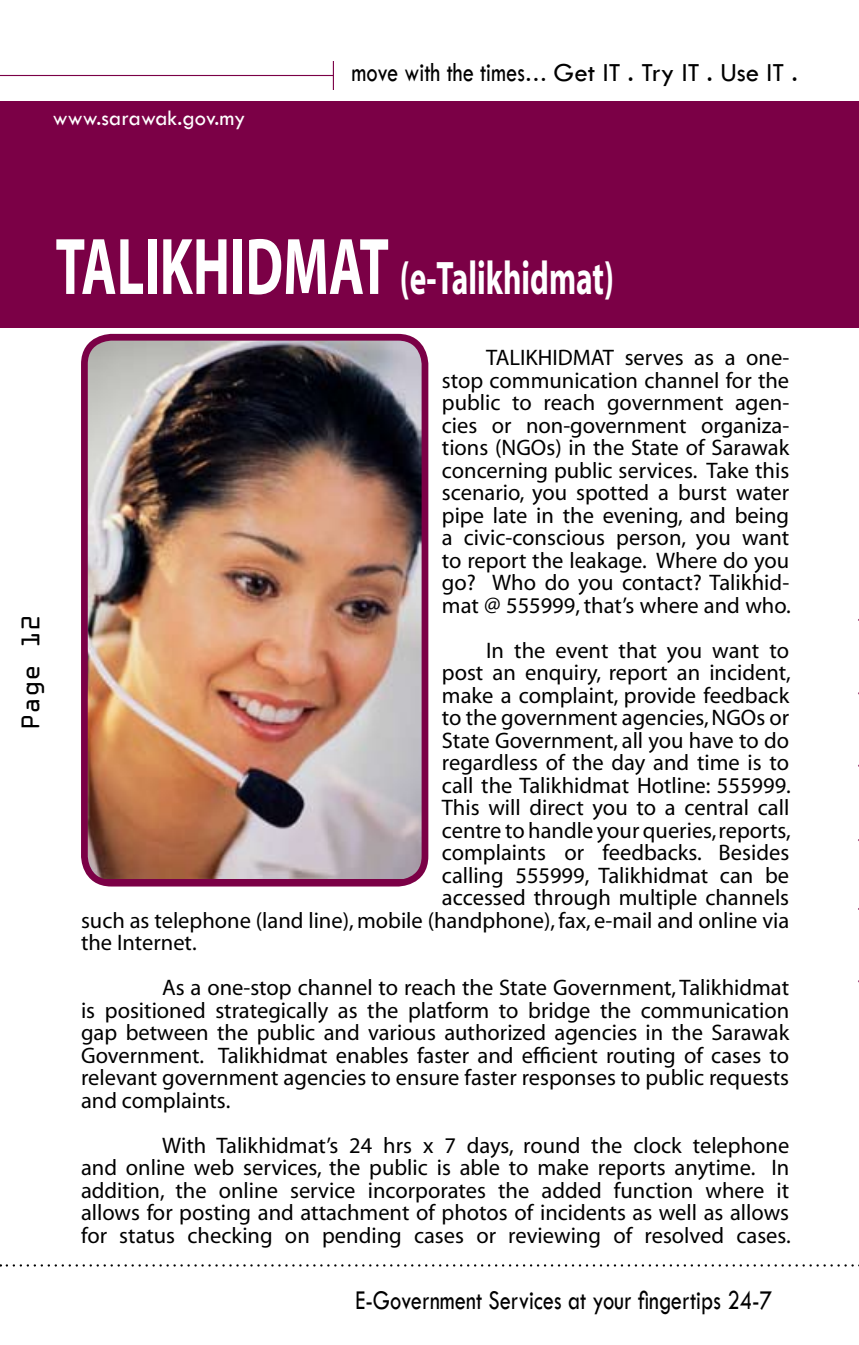
<style>
.page{position:relative;width:859px;height:1345px;background:#fff}
.page>*{position:absolute;margin:0;border:0;box-sizing:border-box;transform-origin:0 0}
.t1{font:700 47.25px "Myriad";color:#fff;scale:.67 1}
.t2{font:28.12px "Tw Cen";color:#000;scale:.8 1}
.t3{font:27px "Tw Cen";color:#000}
.t4{font:27px "OCRA Extended";color:#000}
.t5{font:22.5px/22.5px "Myriad";color:#000;text-align:justify}
.t6{font:22.5px "Tw Cen";color:#fff}
.s1{font-size:28.12px}
.s2{font-size:22.5px}
.s3{font-size:81px}
</style>
<div class="page">
<hr style="left:0;top:75px;width:333px;height:1px;background:#7b0046">
<svg style="left:333px;top:61px;width:1px;height:29px"></svg>
<svg style="left:7px;top:1264px;width:852px;height:2px"></svg>
<div style="left:0;top:101px;width:859px;height:227px;background:#7b0046"></div>
<img style="left:89px;top:337px;width:331px;height:541px">
<div style="left:81px;top:334px;width:347px;height:552px;border:7px solid #7b0046;border-radius:27px"></div>
<p class="t6" style="left:53px;top:104px;width:194px">www.sarawak.gov.my</p>
<p class="t3" style="left:351px;top:56px;width:448px"><span class="s1">move with the times</span><span class="s2">…</span> Get IT . Try IT . Use IT .</p>
<h1 class="t1" style="left:56px;top:254px;width:835px"><span class="s3">TALIKHIDMAT</span> (e-Talikhidmat)</h1>
<p class="t4" style="left:16px;top:730px;width:116px;rotate:-90deg">Page 12</p>
<p class="t5" style="left:442px;top:347px;width:350px;text-indent:44px">TALIKHIDMAT serves as a one&shy;stop communication channel for the public to reach government agen&shy;cies or non-government organiza&shy;tions (NGOs) in the State of Sarawak concerning public services. Take this scenario, you spotted a burst water pipe late in the evening, and being a civic-conscious person, you want to report the leakage. Where do you go? Who do you contact? Talikhid&shy;mat @ 555999, that’s where and who.</p>
<p class="t5" style="left:486px;top:640px;width:304px">In the event that you want to</p>
<p class="t5" style="left:442px;top:662px;width:350px">post an enquiry, report an incident,</p>
<p class="t5" style="left:442px;top:685px;width:349px">make a complaint, provide feedback</p>
<p class="t5" style="left:442px;top:707px;width:349px">to the government agencies, NGOs or</p>
<p class="t5" style="left:442px;top:730px;width:349px">State Government, all you have to do</p>
<p class="t5" style="left:442px;top:752px;width:349px">regardless of the day and time is to</p>
<p class="t5" style="left:442px;top:775px;width:350px">call the Talikhidmat Hotline: 555999.</p>
<p class="t5" style="left:442px;top:797px;width:349px">This will direct you to a central call</p>
<p class="t5" style="left:442px;top:820px;width:350px">centre to handle your queries, reports,</p>
<p class="t5" style="left:442px;top:842px;width:349px">complaints or feedbacks. Besides</p>
<p class="t5" style="left:442px;top:865px;width:349px">calling 555999, Talikhidmat can be</p>
<p class="t5" style="left:442px;top:887px;width:349px">accessed through multiple channels</p>
<p class="t5" style="left:81px;top:910px;width:709px">such as telephone (land line), mobile (handphone), fax, e-mail and online via</p>
<p class="t5" style="left:81px;top:932px;width:117px">the Internet.</p>
<p class="t5" style="left:81px;top:977px;width:709px;text-indent:81px">As a one-stop channel to reach the State Government, Talikhidmat is positioned strategically as the platform to bridge the communication gap between the public and various authorized agencies in the Sarawak Government. Talikhidmat enables faster and efficient routing of cases to relevant government agencies to ensure faster responses to public requests and complaints.</p>
<p class="t5" style="left:81px;top:1135px;width:711px;text-indent:81px">With Talikhidmat’s 24 hrs x 7 days, round the clock telephone and online web services, the public is able to make reports anytime. In addition, the online service incorporates the added function where it allows for posting and attachment of photos of incidents as well as allows for status checking on pending cases or reviewing of resolved cases.</p>
<p class="t2" style="left:355px;top:1283px;width:522px">E-Government Services at your fingertips 24-7</p>
</div>
